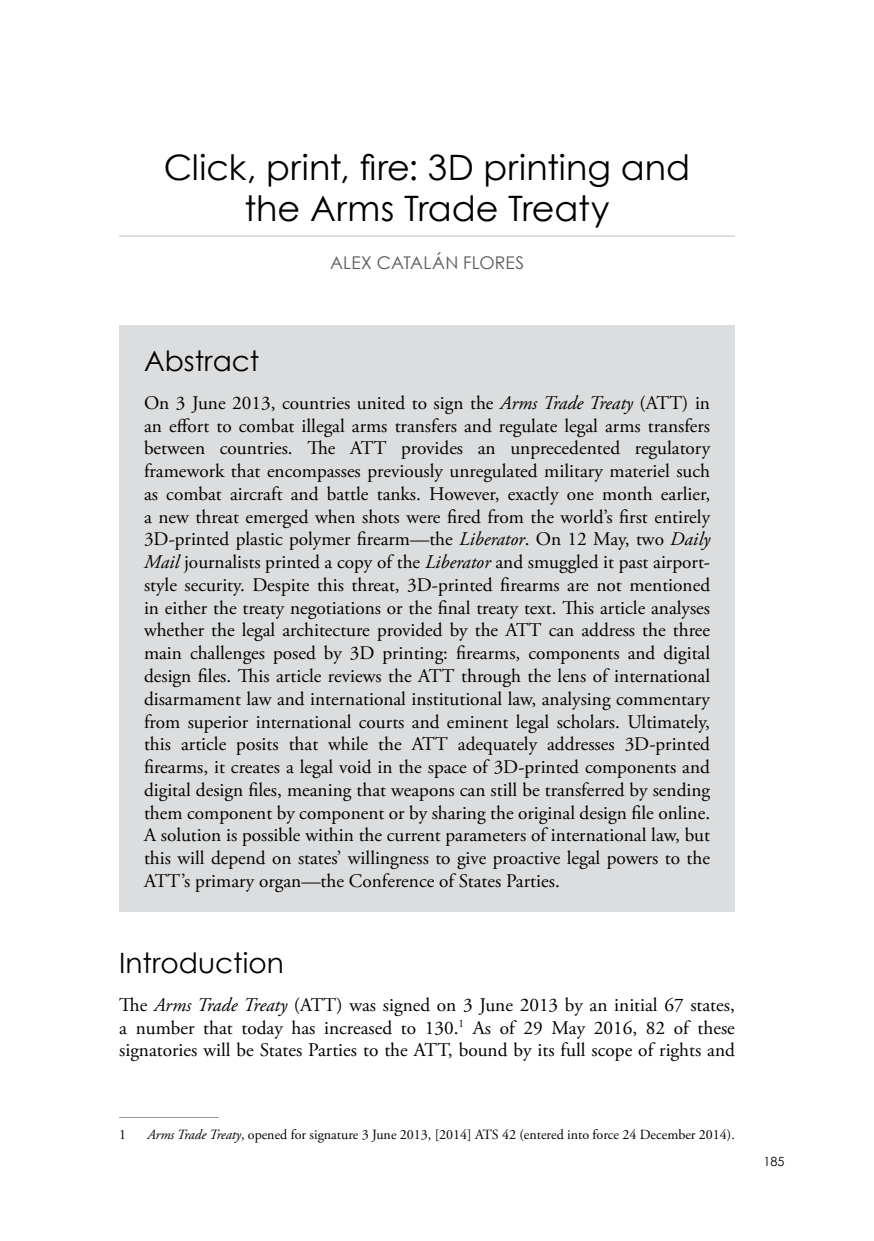
<style>
.page{position:relative;width:874px;height:1241px;background:#fff}
.page>*{position:absolute;margin:0;border:0;box-sizing:border-box;transform-origin:0 0}
.t1{font:35px/40.2px "Century Gothic";color:#000;text-align:center}
.t2{font:28px "Century Gothic";color:#000}
.t3{font:19.25px/22.8px "Adobe Garamond Pro";color:#000;text-align:justify}
.t4{font:17.5px "Century Gothic";letter-spacing:.01em;color:#58595b}
.t5{font:14px "Adobe Garamond Pro";color:#000}
.t6{font:12.6px "Century Gothic";color:#000}
.s1{font-style:italic}
</style>
<div class="page">
<hr style="left:119px;top:236px;width:615px;height:1px;background:#bcbec0">
<div style="left:119px;top:325px;width:615px;height:586px;background:#dcddde"></div>
<hr style="left:119px;top:1116px;width:99px;height:1px;background:#939598">
<h1 class="t1" style="left:164px;top:147px;width:527px">Click, print, fire: 3D printing and the Arms Trade Treaty</h1>
<p class="t4" style="left:330px;top:250px;width:195px">ALEX CATALÁN FLORES</p>
<h2 class="t2" style="left:144px;top:341px;width:117px">Abstract</h2>
<p class="t3" style="left:144px;top:392px;width:567px">On 3 June 2013, countries united to sign the <span class="s1">Arms Trade Treaty</span> (ATT) in an effort to combat illegal arms transfers and regulate legal arms transfers between countries. The ATT provides an unprecedented regulatory framework that encompasses previously unregulated military materiel such as combat aircraft and battle tanks. However, exactly one month earlier, a new threat emerged when shots were fired from the world’s first entirely 3D-printed plastic polymer firearm—the <span class="s1">Liberator</span>. On 12 May, two <span class="s1">Daily Mail</span> journalists printed a copy of the <span class="s1">Liberator</span> and smuggled it past airport&shy;style security. Despite this threat, 3D-printed firearms are not mentioned in either the treaty negotiations or the final treaty text. This article analyses whether the legal architecture provided by the ATT can address the three main challenges posed by 3D printing: firearms, components and digital design files. This article reviews the ATT through the lens of international disarmament law and international institutional law, analysing commentary from superior international courts and eminent legal scholars. Ultimately, this article posits that while the ATT adequately addresses 3D-printed firearms, it creates a legal void in the space of 3D-printed components and digital design files, meaning that weapons can still be transferred by sending them component by component or by sharing the original design file online.<br>A solution is possible within the current parameters of international law, but this will depend on states’ willingness to give proactive legal powers to the ATT’s primary organ—the Conference of States Parties.</p>
<h2 class="t2" style="left:119px;top:943px;width:166px">Introduction</h2>
<p class="t3" style="left:119px;top:993px;width:617px">The <span class="s1">Arms Trade Treaty</span> (ATT) was signed on 3 June 2013 by an initial 67 states, a number that today has increased to 130.<sup>1</sup> As of 29 May 2016, 82 of these signatories will be States Parties to the ATT, bound by its full scope of rights and</p>
<p class="t5" style="left:119px;top:1126px;width:8px">1</p>
<p class="t5" style="left:147px;top:1126px;width:588px"><span class="s1">Arms Trade Treaty</span>, opened for signature 3 June 2013, [2014] ATS 42 (entered into force 24 December 2014).</p>
<p class="t6" style="left:763px;top:1152px;width:22px">185</p>
</div>
